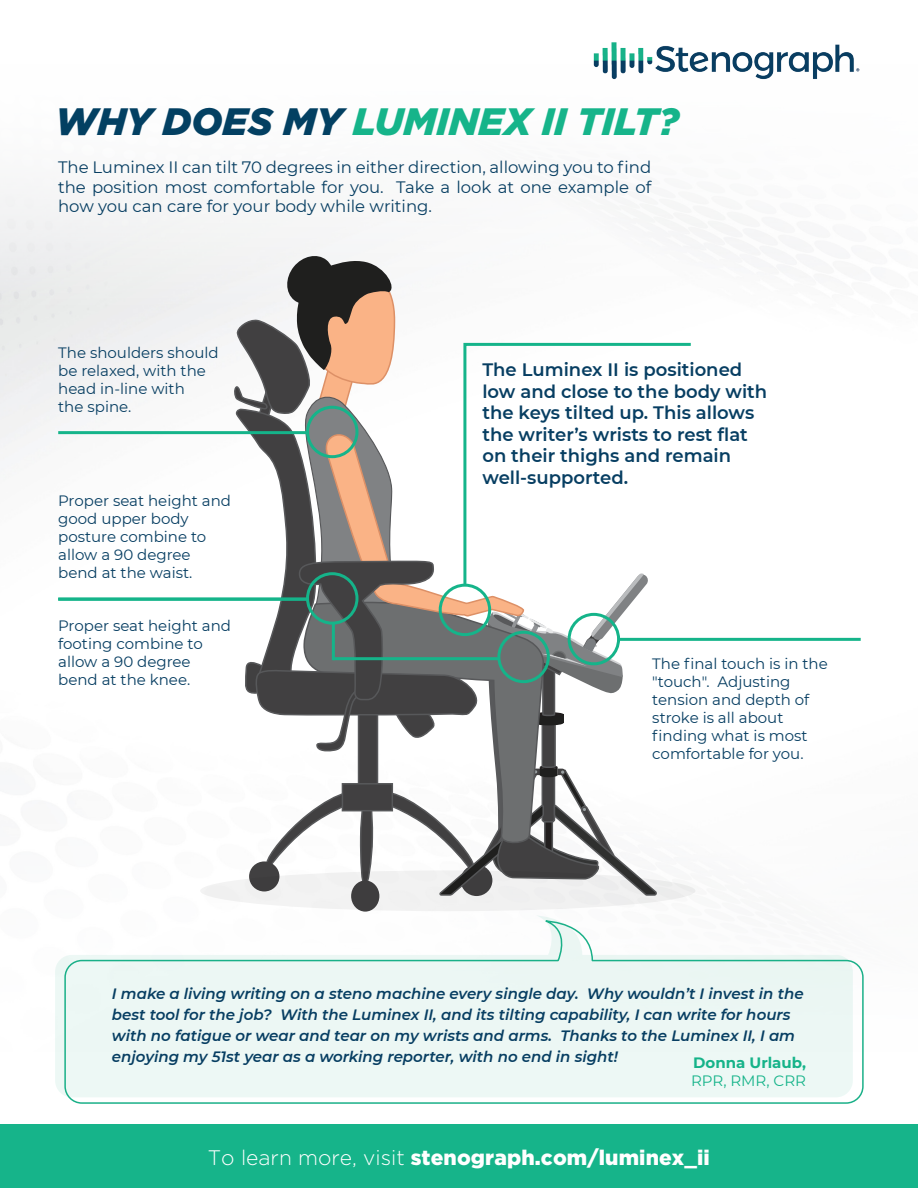
<style>
.page{position:relative;width:918px;height:1188px;background:#fff}
.page>*{position:absolute;margin:0;border:0;box-sizing:border-box;transform-origin:0 0}
.t1{font:italic 900 38.1px "Gotham";color:#16b48a}
.t2{font:900 21px "Gotham";letter-spacing:.005em;color:#fff}
.t3{font:600 18px/21.6px "Montserrat";color:#073e62}
.t4{font:16.5px/19.8px "Montserrat";color:#073e62;text-align:justify}
.t5{font:15px/18px "Montserrat";color:#073e62}
.t6{font:italic 600 15px/21px "Montserrat";color:#073e62}
.t7{font:700 15px "Montserrat";color:#16b48a}
.t8{font:15px "Montserrat";color:#16b48a}
.s1{color:#034062}
.s2{font-weight:300}
</style>
<div class="page">
<div style="left:0;top:1125px;width:918px;height:63px;background:#16b48a"></div>
<svg style="left:351px;top:880px;width:28px;height:32px"></svg>
<svg style="left:232px;top:256px;width:426px;height:622px"></svg>
<hr style="left:618px;top:638px;width:243px;height:3px;background:#15b48a">
<div style="left:306px;top:406px;width:52px;height:52px;border:3px solid #15b48a;border-radius:50%"></div>
<hr style="left:58px;top:431px;width:250px;height:3px;background:#15b48a">
<div style="left:306px;top:572px;width:52px;height:53px;border:3px solid #15b48a;border-radius:50%"></div>
<hr style="left:58px;top:598px;width:250px;height:3px;background:#15b48a">
<hr style="left:333px;top:657px;width:166px;height:3px;background:#15b48a">
<hr style="left:332px;top:623px;width:3px;height:37px;background:#15b48a">
<img style="left:593px;top:42px;width:267px;height:37px">
<svg style="left:200px;top:870px;width:496px;height:41px;fill:#f0f0f0"></svg>
<svg style="left:68px;top:961px;width:796px;height:143px"></svg>
<svg style="left:55px;top:916px;width:798px;height:181px;fill:#ecf7f4"></svg>
<h1 class="t1" style="left:55px;top:95px;width:625px"><span class="s1">WHY DOES MY</span> LUMINEX II TILT?</h1>
<p class="t4" style="left:58px;top:156px;width:595px">The Luminex II can tilt 70 degrees in either direction, allowing you to find the position most comfortable for you. Take a look at one example of how you can care for your body while writing.</p>
<p class="t5" style="left:58px;top:343px;width:162px">The shoulders should be relaxed, with the head in-line with<br>the spine.</p>
<p class="t5" style="left:58px;top:491px;width:174px">Proper seat height and good upper body posture combine to allow a 90 degree bend at the waist.</p>
<p class="t5" style="left:58px;top:616px;width:174px">Proper seat height and footing combine to allow a 90 degree bend at the knee.</p>
<p class="t3" style="left:482px;top:358px;width:286px">The Luminex II is positioned low and close to the body with the keys tilted up. This allows the writer’s wrists to rest flat on their thighs and remain well-supported.</p>
<p class="t5" style="left:652px;top:655px;width:177px">The final touch is in the "touch". Adjusting tension and depth of stroke is all about finding what is most comfortable for you.</p>
<p class="t6" style="left:112px;top:983px;width:693px">I make a living writing on a steno machine every single day. Why wouldn’t I invest in the best tool for the job? With the Luminex II, and its tilting capability, I can write for hours with no fatigue or wear and tear on my wrists and arms. Thanks to the Luminex II, I am enjoying my 51st year as a working reporter, with no end in sight!</p>
<p class="t7" style="left:693px;top:1052px;width:114px">Donna Urlaub,</p>
<p class="t8" style="left:691px;top:1070px;width:117px">RPR, RMR, CRR</p>
<h2 class="t2" style="left:208px;top:1143px;width:504px"><span class="s2">To learn more, visit</span> stenograph.com/luminex_ii</h2>
</div>
